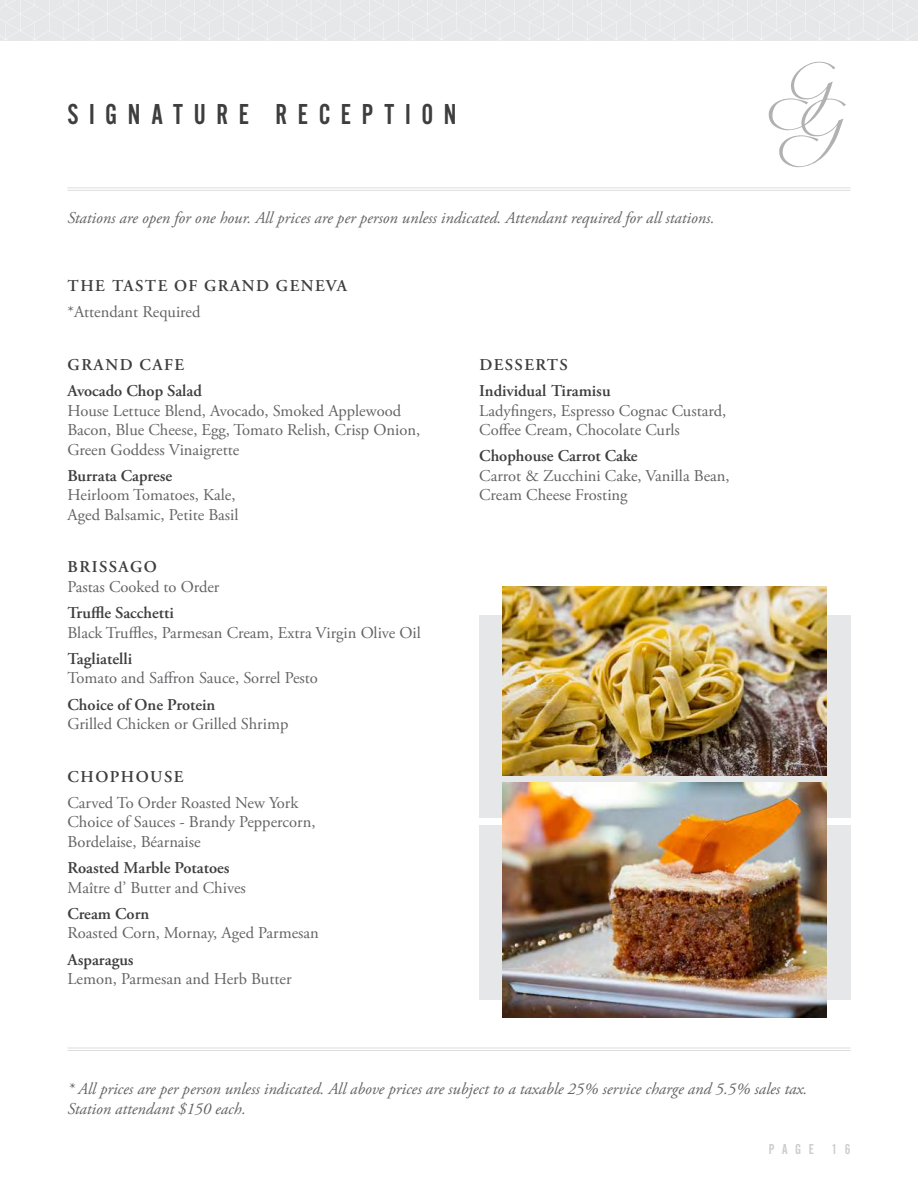
<style>
.page{position:relative;width:918px;height:1188px;background:#fff}
.page>*{position:absolute;margin:0;border:0;box-sizing:border-box;transform-origin:0 0}
.t1{font:30px "Alternate Got No 2 D";letter-spacing:.35em;color:#3e3e3f}
.t2{font:16.5px/19.5px "Adobe Garamond Pro";color:#636366}
.t3{font:italic 16.5px/19.5px "Adobe Garamond Pro";color:#636366}
.t4{font:600 16.5px/26.2px "Adobe Garamond Pro";color:#3e3e3f}
.t5{font:600 16.5px "Adobe Garamond Pro";letter-spacing:.09em;color:#3e3e3f}
.t6{font:15px "Alternate Got No 2 D";letter-spacing:.5em;color:#cccdcf}
</style>
<div class="page">
<hr style="left:68px;top:1048px;width:782px;height:1px;background:#dcdddf">
<hr style="left:68px;top:1050px;width:782px;height:1px;background:#dcdddf">
<div style="left:0;top:0;width:918px;height:40px;background:#e6e7e9"></div>
<hr style="left:68px;top:188px;width:782px;height:1px;background:#dcdddf">
<hr style="left:68px;top:190px;width:782px;height:1px;background:#dcdddf">
<svg style="left:769px;top:62px;width:77px;height:105px"></svg>
<div style="left:479px;top:825px;width:371px;height:175px;background:#e6e7e9"></div>
<div style="left:479px;top:616px;width:371px;height:202px;background:#e6e7e9"></div>
<img style="left:503px;top:586px;width:324px;height:189px">
<img style="left:503px;top:782px;width:324px;height:235px">
<h1 class="t1" style="left:68px;top:99px;width:390px">SIGNATURE RECEPTION</h1>
<p class="t3" style="left:68px;top:208px;width:649px">Stations are open for one hour. All prices are per person unless indicated. Attendant required for all stations.</p>
<p class="t5" style="left:68px;top:276px;width:281px">THE TASTE OF GRAND GENEVA</p>
<p class="t2" style="left:68px;top:303px;width:135px">*Attendant Required</p>
<p class="t4" style="left:68px;top:352px;width:136px">GRAND CAFE<br>Avocado Chop Salad</p>
<p class="t2" style="left:68px;top:401px;width:354px">House Lettuce Blend, Avocado, Smoked Applewood<br>Bacon, Blue Cheese, Egg, Tomato Relish, Crisp Onion,<br>Green Goddess Vinaigrette</p>
<p class="t4" style="left:68px;top:463px;width:106px">Burrata Caprese</p>
<p class="t2" style="left:68px;top:486px;width:173px">Heirloom Tomatoes, Kale,<br>Aged Balsamic, Petite Basil</p>
<p class="t5" style="left:68px;top:558px;width:91px">BRISSAGO</p>
<p class="t2" style="left:68px;top:578px;width:153px">Pastas Cooked to Order</p>
<p class="t4" style="left:68px;top:600px;width:108px">Truffle Sacchetti</p>
<p class="t2" style="left:68px;top:623px;width:355px">Black Truffles, Parmesan Cream, Extra Virgin Olive Oil</p>
<p class="t4" style="left:68px;top:646px;width:66px">Tagliatelli</p>
<p class="t2" style="left:68px;top:669px;width:252px">Tomato and Saffron Sauce, Sorrel Pesto</p>
<p class="t4" style="left:68px;top:692px;width:149px">Choice of One Protein</p>
<p class="t2" style="left:68px;top:715px;width:222px">Grilled Chicken or Grilled Shrimp</p>
<p class="t5" style="left:68px;top:767px;width:117px">CHOPHOUSE</p>
<p class="t2" style="left:68px;top:794px;width:249px">Carved To Order Roasted New York<br>Choice of Sauces - Brandy Peppercorn,<br>Bordelaise, Béarnaise</p>
<p class="t4" style="left:68px;top:855px;width:164px">Roasted Marble Potatoes</p>
<p class="t2" style="left:68px;top:878px;width:180px">Maître d’ Butter and Chives</p>
<p class="t4" style="left:68px;top:901px;width:83px">Cream Corn</p>
<p class="t2" style="left:68px;top:924px;width:253px">Roasted Corn, Mornay, Aged Parmesan</p>
<p class="t4" style="left:68px;top:947px;width:68px">Asparagus</p>
<p class="t2" style="left:68px;top:970px;width:226px">Lemon, Parmesan and Herb Butter</p>
<p class="t4" style="left:479px;top:352px;width:133px">DESSERTS<br>Individual Tiramisu</p>
<p class="t2" style="left:479px;top:401px;width:249px">Ladyfingers, Espresso Cognac Custard,<br>Coffee Cream, Chocolate Curls</p>
<p class="t4" style="left:479px;top:443px;width:160px">Chophouse Carrot Cake</p>
<p class="t2" style="left:479px;top:467px;width:252px">Carrot &amp; Zucchini Cake, Vanilla Bean,<br>Cream Cheese Frosting</p>
<p class="t3" style="left:68px;top:1080px;width:741px">* All prices are per person unless indicated. All above prices are subject to a taxable 25% service charge and 5.5% sales tax.<br>Station attendant $150 each.</p>
<p class="t6" style="left:769px;top:1141px;width:83px">PAGE 16</p>
</div>
